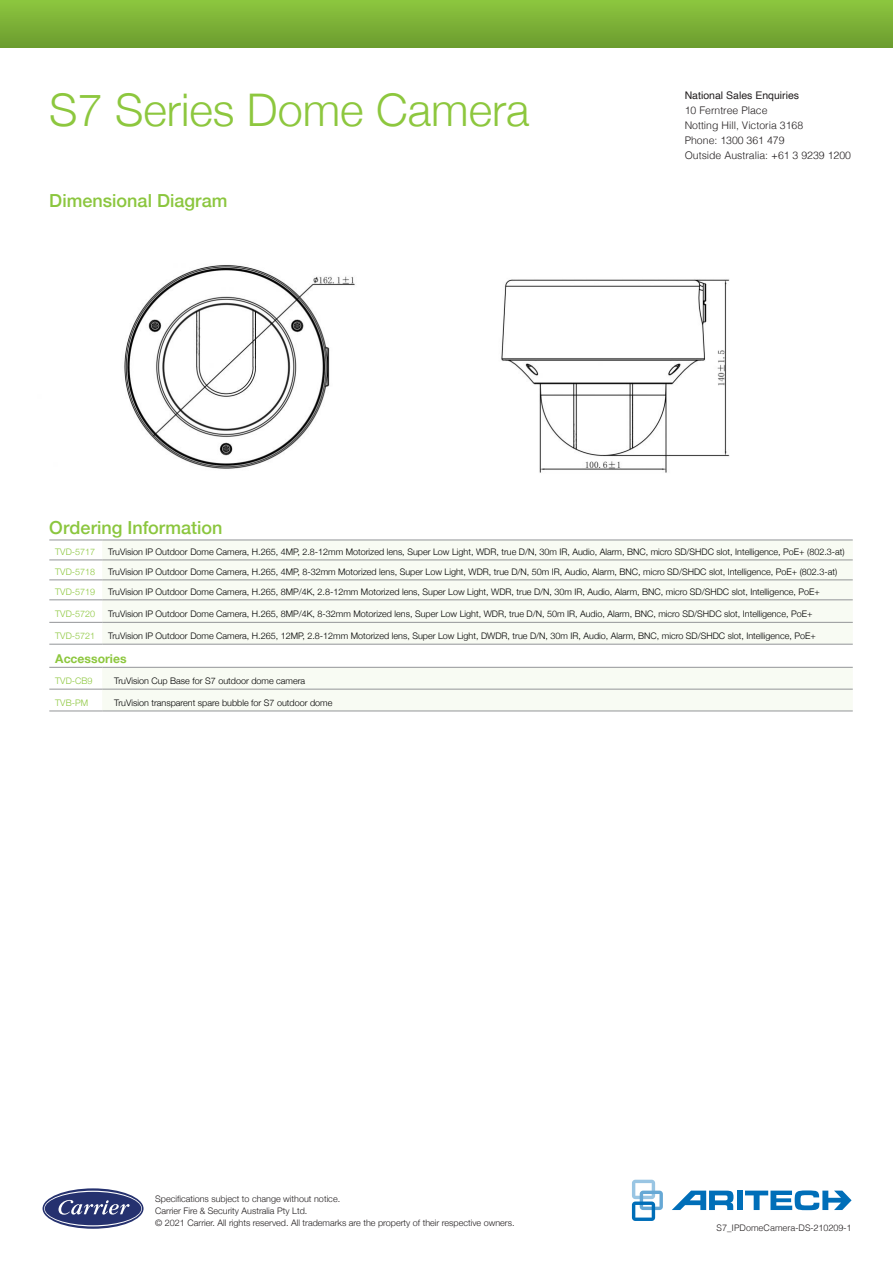
<style>
.page{position:relative;width:893px;height:1263px;background:#fff}
.page>*{position:absolute;margin:0;border:0;box-sizing:border-box;transform-origin:0 0}
.Paragraph_Style2{font:300 45px "Helvetica Neue";color:#8dc73e}
.HEAD{font:500 18px "Helvetica Neue";color:#8bc63e}
.Paragraph_Style29{font:700 12.15px "Helvetica Neue";color:#8dc73e}
.t1{font:300 10.5px "Helvetica";color:#231f20}
.t2{font:10.5px "Helvetica";color:#231f20}
.Paragraph_Style29-2{font:300 9px "Helvetica Neue";color:#000}
.t3{font:300 9px "Helvetica Neue";color:#231f20}
.Paragraph_Style20{font:300 9px "Helvetica Neue";color:#000}
.Paragraph_Style29-3{font:300 9px "Helvetica Neue";color:#8dc73e}
.t4{font:300 9px "Helvetica";color:#231f20}
.Paragraph_Style29-4{font:300 9px "Helvetica Neue";color:#8bc63e}
</style>
<div class="page">
<div style="left:0;top:0;width:893px;height:47px;background:linear-gradient(to bottom,#8dc73f,#6c9c2f)"></div>
<img style="left:124px;top:265px;width:231px;height:204px">
<img style="left:501px;top:279px;width:229px;height:194px">
<svg style="left:102px;top:541px;width:751px;height:170px;fill:#f8fbf3"></svg>
<hr style="left:49px;top:540px;width:53px;height:1px;background:#939598">
<hr style="left:102px;top:540px;width:751px;height:1px;background:#939598">
<hr style="left:49px;top:559px;width:53px;height:1px;background:#939598">
<hr style="left:102px;top:559px;width:751px;height:1px;background:#939598">
<hr style="left:49px;top:579px;width:53px;height:1px;background:#939598">
<hr style="left:102px;top:579px;width:751px;height:1px;background:#939598">
<hr style="left:49px;top:599px;width:53px;height:1px;background:#939598">
<hr style="left:102px;top:599px;width:751px;height:1px;background:#939598">
<hr style="left:49px;top:622px;width:53px;height:1px;background:#939598">
<hr style="left:102px;top:622px;width:751px;height:1px;background:#939598">
<hr style="left:49px;top:644px;width:53px;height:1px;background:#939598">
<hr style="left:102px;top:644px;width:751px;height:1px;background:#939598">
<hr style="left:49px;top:667px;width:53px;height:1px;background:#939598">
<hr style="left:102px;top:667px;width:751px;height:1px;background:#939598">
<hr style="left:49px;top:689px;width:53px;height:1px;background:#939598">
<hr style="left:102px;top:689px;width:751px;height:1px;background:#939598">
<hr style="left:49px;top:711px;width:53px;height:1px;background:#939598">
<hr style="left:102px;top:711px;width:751px;height:1px;background:#939598">
<svg style="left:43px;top:1188px;width:101px;height:41px"></svg>
<svg style="left:44px;top:1191px;width:98px;height:35px"></svg>
<div style="left:737px;top:1190px;width:6px;height:20px;background:#006eb8"></div>
<svg style="left:745px;top:1190px;width:107px;height:20px"></svg>
<svg style="left:672px;top:1190px;width:61px;height:20px"></svg>
<svg style="left:632px;top:1180px;width:31px;height:41px"></svg>
<p class="Paragraph_Style2" style="left:49px;top:74px;width:482px">S7 Series Dome Camera</p>
<p class="HEAD" style="left:49px;top:187px;width:180px">Dimensional Diagram</p>
<p class="t2" style="left:685px;top:88px;width:116px">National Sales Enquiries</p>
<p class="t1" style="left:685px;top:102px;width:84px">10 Ferntree Place</p>
<p class="t1" style="left:685px;top:117px;width:120px">Notting Hill, Victoria 3168</p>
<p class="t1" style="left:685px;top:132px;width:101px">Phone: 1300 361 479</p>
<p class="t1" style="left:685px;top:147px;width:168px">Outside Australia: +61 3 9239 1200</p>
<p class="HEAD" style="left:49px;top:513px;width:175px">Ordering Information</p>
<p class="Paragraph_Style29-4" style="left:55px;top:545px;width:41px">TVD-5717</p>
<p class="Paragraph_Style29-2" style="left:108px;top:545px;width:738px">TruVision IP Outdoor Dome Camera, H.265, 4MP, 2.8-12mm Motorized lens, Super Low Light, WDR, true D/N, 30m IR, Audio, Alarm, BNC, micro SD/SHDC slot, Intelligence, PoE+ (802.3-at)</p>
<p class="Paragraph_Style29-3" style="left:55px;top:565px;width:41px">TVD-5718</p>
<p class="Paragraph_Style29-2" style="left:108px;top:565px;width:730px">TruVision IP Outdoor Dome Camera, H.265, 4MP, 8-32mm Motorized lens, Super Low Light, WDR, true D/N, 50m IR, Audio, Alarm, BNC, micro SD/SHDC slot, Intelligence, PoE+ (802.3-at)</p>
<p class="Paragraph_Style29-3" style="left:55px;top:585px;width:41px">TVD-5719</p>
<p class="Paragraph_Style29-2" style="left:108px;top:585px;width:713px">TruVision IP Outdoor Dome Camera, H.265, 8MP/4K, 2.8-12mm Motorized lens, Super Low Light, WDR, true D/N, 30m IR, Audio, Alarm, BNC, micro SD/SHDC slot, Intelligence, PoE+</p>
<p class="Paragraph_Style29-3" style="left:55px;top:606px;width:41px">TVD-5720</p>
<p class="Paragraph_Style29-2" style="left:108px;top:606px;width:706px">TruVision IP Outdoor Dome Camera, H.265, 8MP/4K, 8-32mm Motorized lens, Super Low Light, WDR, true D/N, 50m IR, Audio, Alarm, BNC, micro SD/SHDC slot, Intelligence, PoE+</p>
<p class="Paragraph_Style29-3" style="left:55px;top:628px;width:41px">TVD-5721</p>
<p class="Paragraph_Style29-2" style="left:108px;top:628px;width:709px">TruVision IP Outdoor Dome Camera, H.265, 12MP, 2.8-12mm Motorized lens, Super Low Light, DWDR, true D/N, 30m IR, Audio, Alarm, BNC, micro SD/SHDC slot, Intelligence, PoE+</p>
<p class="Paragraph_Style29" style="left:55px;top:649px;width:73px">Accessories</p>
<p class="Paragraph_Style29-3" style="left:55px;top:673px;width:39px">TVD-CB9</p>
<p class="Paragraph_Style20" style="left:114px;top:673px;width:192px">TruVision Cup Base for S7 outdoor dome camera</p>
<p class="Paragraph_Style29-3" style="left:55px;top:695px;width:34px">TVB-PM</p>
<p class="Paragraph_Style20" style="left:114px;top:695px;width:220px">TruVision transparent spare bubble for S7 outdoor dome</p>
<p class="t3" style="left:155px;top:1191px;width:186px">Specifications subject to change without notice.</p>
<p class="t3" style="left:155px;top:1203px;width:154px">Carrier Fire &amp; Security Australia Pty Ltd.</p>
<p class="t3" style="left:155px;top:1215px;width:361px">© 2021 Carrier. All rights reserved. All trademarks are the property of their respective owners.</p>
<p class="t4" style="left:716px;top:1220px;width:137px">S7_IPDomeCamera-DS-210209-1</p>
</div>
